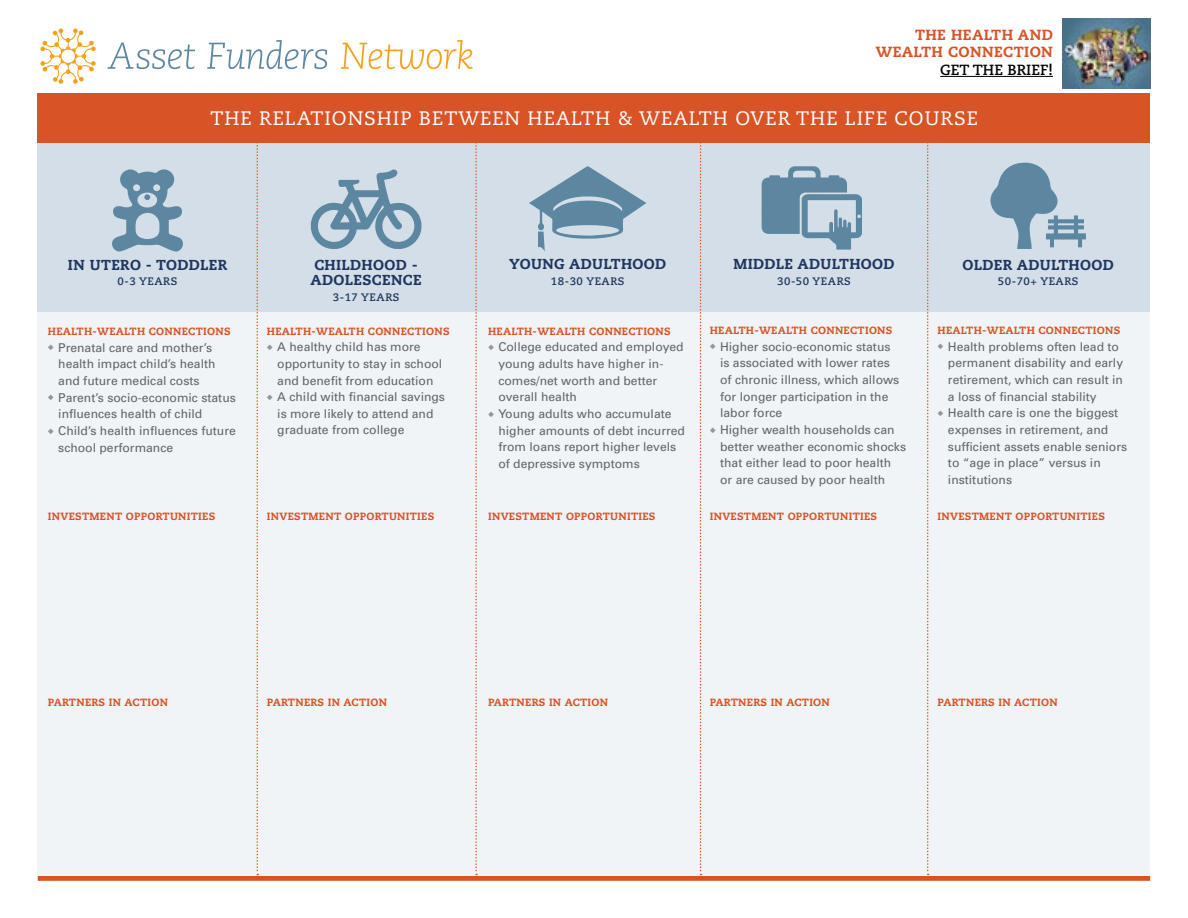
<style>
.page{position:relative;width:1188px;height:918px;background:#fff}
.page>*{position:absolute;margin:0;border:0;box-sizing:border-box;transform-origin:0 0}
.t1{font:19.5px "Caecilia";letter-spacing:.05em;color:#fff}
.t2{font:800 14.7px/17.7px "Caecilia";letter-spacing:.025em;color:#d85427;text-align:right}
.t3{font:700 14.7px "Caecilia";color:#000}
.t4{font:800 14.4px/15.6px "Caecilia";letter-spacing:.025em;color:#1e355e}
.t5{font:12.15px/16.6px "Univers";color:#636466}
.t6{font:700 10.8px "Caecilia";letter-spacing:.05em;color:#1e355e}
.t7{font:800 10.5px "Caecilia";letter-spacing:.025em;color:#d85427}
.s1{color:#939598}
</style>
<div class="page">
<div style="left:38px;top:143px;width:1112px;height:738px;background:#f0f4f7"></div>
<div style="left:38px;top:136px;width:1112px;height:176px;background:#d4dee8"></div>
<div style="left:38px;top:876px;width:1112px;height:5px;background:#d85427"></div>
<svg style="left:257px;top:143px;width:1px;height:732px"></svg>
<svg style="left:700px;top:143px;width:2px;height:732px"></svg>
<svg style="left:475px;top:143px;width:2px;height:732px"></svg>
<svg style="left:927px;top:143px;width:2px;height:732px"></svg>
<div style="left:38px;top:93px;width:1112px;height:50px;background:#d85427"></div>
<svg style="left:40px;top:29px;width:56px;height:55px"></svg>
<svg style="left:108px;top:42px;width:87px;height:27px"></svg>
<svg style="left:207px;top:40px;width:120px;height:29px"></svg>
<svg style="left:341px;top:40px;width:132px;height:29px"></svg>
<hr style="left:940px;top:76px;width:113px;height:1px;background:#000">
<img style="left:1062px;top:18px;width:88px;height:70px">
<svg style="left:112px;top:169px;width:71px;height:82px"></svg>
<svg style="left:311px;top:169px;width:110px;height:80px"></svg>
<svg style="left:529px;top:166px;width:117px;height:85px"></svg>
<svg style="left:762px;top:166px;width:100px;height:84px"></svg>
<svg style="left:990px;top:162px;width:96px;height:87px"></svg>
<p class="t2" style="left:876px;top:26px;width:179px">THE HEALTH AND<br>WEALTH CONNECTION</p>
<p class="t3" style="left:940px;top:61px;width:114px">GET THE BRIEF!</p>
<h1 class="t1" style="left:210px;top:107px;width:769px">THE RELATIONSHIP BETWEEN HEALTH &amp; WEALTH OVER THE LIFE COURSE</h1>
<p class="t4" style="left:68px;top:257px;width:161px">IN UTERO - TODDLER</p>
<p class="t6" style="left:118px;top:275px;width:61px">0-3 YEARS</p>
<p class="t7" style="left:48px;top:325px;width:184px">HEALTH-WEALTH CONNECTIONS</p>
<p class="t5" style="left:58px;top:339px;width:159px;text-indent:-10px"><span class="s1">◆</span> Prenatal care and mother’s health impact child’s health and future medical costs</p>
<p class="t5" style="left:58px;top:389px;width:179px;text-indent:-10px"><span class="s1">◆</span> Parent’s socio-economic status influences health of child</p>
<p class="t5" style="left:58px;top:422px;width:179px;text-indent:-10px"><span class="s1">◆</span> Child’s health influences future school performance</p>
<p class="t4" style="left:311px;top:257px;width:113px">CHILDHOOD -<br>ADOLESCENCE</p>
<p class="t6" style="left:333px;top:291px;width:68px">3-17 YEARS</p>
<p class="t7" style="left:267px;top:324px;width:184px">HEALTH-WEALTH CONNECTIONS</p>
<p class="t5" style="left:277px;top:339px;width:166px;text-indent:-10px"><span class="s1">◆</span> A healthy child has more opportunity to stay in school and benefit from education</p>
<p class="t5" style="left:277px;top:389px;width:169px;text-indent:-10px"><span class="s1">◆</span> A child with financial savings is more likely to attend and graduate from college</p>
<p class="t4" style="left:509px;top:256px;width:159px">YOUNG ADULTHOOD</p>
<p class="t6" style="left:551px;top:275px;width:75px">18-30 YEARS</p>
<p class="t7" style="left:488px;top:324px;width:184px">HEALTH-WEALTH CONNECTIONS</p>
<p class="t5" style="left:498px;top:339px;width:187px;text-indent:-10px"><span class="s1">◆</span> College educated and employed young adults have higher in&shy;comes/net worth and better overall health</p>
<p class="t5" style="left:498px;top:405px;width:188px;text-indent:-10px"><span class="s1">◆</span> Young adults who accumulate higher amounts of debt incurred from loans report higher levels of depressive symptoms</p>
<p class="t4" style="left:733px;top:256px;width:163px">MIDDLE ADULTHOOD</p>
<p class="t6" style="left:777px;top:275px;width:75px">30-50 YEARS</p>
<p class="t7" style="left:710px;top:324px;width:184px">HEALTH-WEALTH CONNECTIONS</p>
<p class="t5" style="left:720px;top:338px;width:181px;text-indent:-10px"><span class="s1">◆</span> Higher socio-economic status is associated with lower rates of chronic illness, which allows for longer participation in the labor force</p>
<p class="t5" style="left:720px;top:421px;width:187px;text-indent:-10px"><span class="s1">◆</span> Higher wealth households can better weather economic shocks that either lead to poor health or are caused by poor health</p>
<p class="t4" style="left:963px;top:257px;width:153px">OLDER ADULTHOOD</p>
<p class="t6" style="left:998px;top:275px;width:82px">50-70+ YEARS</p>
<p class="t7" style="left:938px;top:324px;width:184px">HEALTH-WEALTH CONNECTIONS</p>
<p class="t5" style="left:948px;top:338px;width:177px;text-indent:-10px"><span class="s1">◆</span> Health problems often lead to permanent disability and early retirement, which can result in a loss of financial stability</p>
<p class="t5" style="left:948px;top:405px;width:181px;text-indent:-10px"><span class="s1">◆</span> Health care is one the biggest expenses in retirement, and sufficient assets enable seniors to “age in place” versus in institutions</p>
<p class="t7" style="left:48px;top:509px;width:169px">INVESTMENT OPPORTUNITIES</p>
<p class="t7" style="left:267px;top:509px;width:169px">INVESTMENT OPPORTUNITIES</p>
<p class="t7" style="left:488px;top:509px;width:169px">INVESTMENT OPPORTUNITIES</p>
<p class="t7" style="left:710px;top:509px;width:169px">INVESTMENT OPPORTUNITIES</p>
<p class="t7" style="left:938px;top:509px;width:169px">INVESTMENT OPPORTUNITIES</p>
<p class="t7" style="left:48px;top:696px;width:122px">PARTNERS IN ACTION</p>
<p class="t7" style="left:267px;top:696px;width:122px">PARTNERS IN ACTION</p>
<p class="t7" style="left:488px;top:696px;width:122px">PARTNERS IN ACTION</p>
<p class="t7" style="left:710px;top:696px;width:122px">PARTNERS IN ACTION</p>
<p class="t7" style="left:938px;top:696px;width:122px">PARTNERS IN ACTION</p>
</div>
